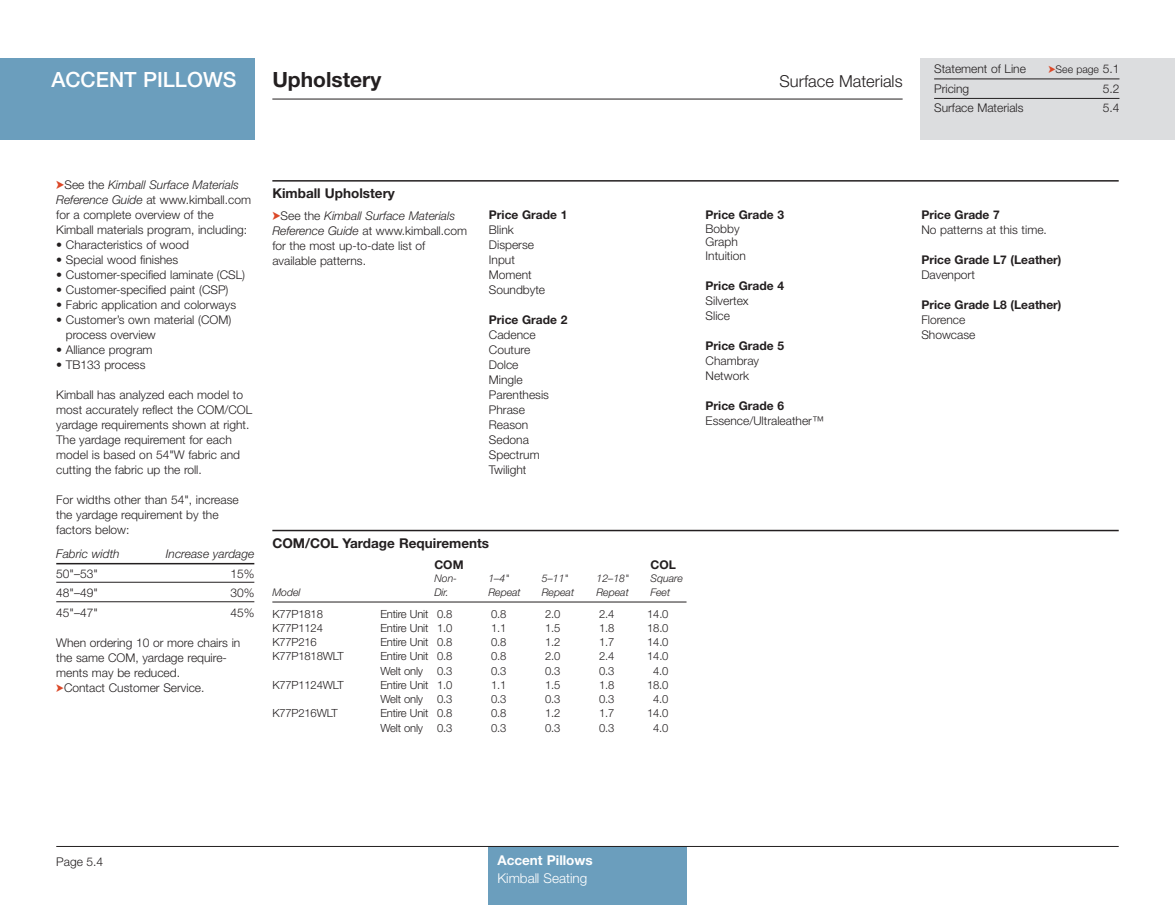
<style>
.page{position:relative;width:1175px;height:905px;background:#fff}
.page>*{position:absolute;margin:0;border:0;box-sizing:border-box;transform-origin:0 0}
.t1{font:500 21px "Helvetica Neue";color:#fff}
.t2{font:700 21px "Helvetica Neue";color:#231f20}
.t3{font:300 16.5px "Helvetica Neue";color:#231f20}
.t4{font:700 13.5px "Helvetica Neue";color:#231f20}
.t5{font:300 13.5px "Helvetica Neue";color:#fff}
.t6{font:700 13.5px "Helvetica Neue";color:#fff}
.t7{font:300 12px/15px "Helvetica Neue";color:#231f20}
.t8{font:700 12px "Helvetica Neue";color:#231f20}
.t9{font:italic 300 12px "Helvetica Neue";color:#231f20}
.t10{font:300 11.25px "Helvetica Neue";letter-spacing:-.015em;color:#231f20}
.t11{font:italic 300 10.5px "Helvetica Neue";color:#231f20}
.t12{font:300 10.5px "Helvetica Neue";color:#231f20}
.s1{color:#db4828}
.s2{font-size:12px}
.s3{font-style:italic}
</style>
<div class="page">
<div style="left:488px;top:846px;width:198px;height:58px;background:#6b9ebd"></div>
<hr style="left:272px;top:99px;width:630px;height:1px;background:#231f20">
<hr style="left:56px;top:846px;width:1062px;height:1px;background:#231f20">
<div style="left:0;top:58px;width:254px;height:82px;background:#6b9ebd"></div>
<div style="left:920px;top:58px;width:254px;height:82px;background:#dcdddf"></div>
<hr style="left:934px;top:79px;width:185px;height:1px;background:#231f20">
<hr style="left:934px;top:98px;width:185px;height:1px;background:#231f20">
<hr style="left:272px;top:180px;width:846px;height:2px;background:#231f20">
<hr style="left:272px;top:530px;width:846px;height:1px;background:#231f20">
<hr style="left:272px;top:601px;width:414px;height:1px;background:#231f20">
<hr style="left:56px;top:563px;width:198px;height:1px;background:#231f20">
<hr style="left:56px;top:582px;width:198px;height:1px;background:#231f20">
<hr style="left:56px;top:601px;width:198px;height:1px;background:#231f20">
<h1 class="t1" style="left:51px;top:72px;width:197px">ACCENT PILLOWS<sup>™</sup></h1>
<h1 class="t2" style="left:272px;top:72px;width:110px">Upholstery</h1>
<h2 class="t3" style="left:779px;top:75px;width:125px">Surface Materials</h2>
<p class="t7" style="left:934px;top:62px;width:93px">Statement of Line</p>
<p class="t12" style="left:1048px;top:66px;width:73px"><span class="s1">➤</span>See page <span class="s2">5.1</span></p>
<p class="t7" style="left:934px;top:80px;width:91px;line-height:19.5px">Pricing<br>Surface Materials</p>
<p class="t7" style="left:56px;top:178px;width:196px"><span class="s1">➤</span>See the <span class="s3">Kimball Surface Materials Reference Guide</span> at www.kimball.com for a complete overview of the Kimball materials program, including:</p>
<p class="t7" style="left:56px;top:238px;width:134px">• Characteristics of wood</p>
<p class="t7" style="left:56px;top:253px;width:123px">• Special wood finishes</p>
<p class="t7" style="left:56px;top:268px;width:190px">• Customer-specified laminate (CSL)</p>
<p class="t7" style="left:56px;top:283px;width:174px">• Customer-specified paint (CSP)</p>
<p class="t7" style="left:56px;top:298px;width:181px">• Fabric application and colorways</p>
<p class="t7" style="left:66px;top:313px;width:167px;text-indent:-10px">• Customer’s own material (COM) process overview</p>
<p class="t7" style="left:56px;top:343px;width:98px">• Alliance program</p>
<p class="t7" style="left:56px;top:358px;width:91px">• TB133 process</p>
<p class="t7" style="left:56px;top:388px;width:197px">Kimball has analyzed each model to most accurately reflect the COM/COL yardage requirements shown at right.<br>The yardage requirement for each model is based on 54"W fabric and cutting the fabric up the roll.</p>
<p class="t7" style="left:56px;top:493px;width:184px">For widths other than 54", increase the yardage requirement by the factors below:</p>
<p class="t9" style="left:56px;top:550px;width:65px">Fabric width</p>
<p class="t9" style="left:166px;top:550px;width:90px">Increase yardage</p>
<p class="t7" style="left:56px;top:567px;width:43px">50"–53"</p>
<p class="t7" style="left:230px;top:567px;width:26px">15%</p>
<p class="t7" style="left:56px;top:586px;width:43px">48"–49"</p>
<p class="t7" style="left:230px;top:586px;width:26px">30%</p>
<p class="t7" style="left:56px;top:606px;width:43px">45"–47"</p>
<p class="t7" style="left:230px;top:606px;width:26px">45%</p>
<p class="t7" style="left:56px;top:636px;width:186px">When ordering 10 or more chairs in the same COM, yardage require&shy;ments may be reduced.<br><span class="s1">➤</span>Contact Customer Service.</p>
<p class="t4" style="left:272px;top:188px;width:124px">Kimball Upholstery</p>
<p class="t7" style="left:272px;top:209px;width:196px"><span class="s1">➤</span>See the <span class="s3">Kimball Surface Materials<br>Reference Guide</span> at www.kimball.com for the most up-to-date list of available patterns.</p>
<p class="t8" style="left:489px;top:210px;width:80px">Price Grade 1</p>
<p class="t7" style="left:489px;top:223px;width:58px">Blink<br>Disperse<br>Input<br>Moment<br>Soundbyte</p>
<p class="t8" style="left:489px;top:315px;width:80px">Price Grade 2</p>
<p class="t7" style="left:489px;top:328px;width:62px">Cadence<br>Couture<br>Dolce<br>Mingle<br>Parenthesis<br>Phrase<br>Reason<br>Sedona<br>Spectrum<br>Twilight</p>
<p class="t4" style="left:272px;top:538px;width:218px">COM/COL Yardage Requirements</p>
<p class="t8" style="left:434px;top:560px;width:31px">COM</p>
<p class="t8" style="left:650px;top:560px;width:27px">COL</p>
<p class="t11" style="left:434px;top:575px;width:24px">Non-</p>
<p class="t11" style="left:488px;top:575px;width:22px">1–4"</p>
<p class="t11" style="left:542px;top:575px;width:28px">5–11"</p>
<p class="t11" style="left:596px;top:575px;width:34px">12–18"</p>
<p class="t11" style="left:650px;top:575px;width:34px">Square</p>
<p class="t11" style="left:272px;top:588px;width:30px">Model</p>
<p class="t11" style="left:434px;top:588px;width:16px">Dir.</p>
<p class="t11" style="left:488px;top:588px;width:34px">Repeat</p>
<p class="t11" style="left:542px;top:588px;width:34px">Repeat</p>
<p class="t11" style="left:596px;top:588px;width:34px">Repeat</p>
<p class="t11" style="left:650px;top:588px;width:21px">Feet</p>
<p class="t10" style="left:272px;top:609px;width:52px">K77P1818</p>
<p class="t10" style="left:380px;top:609px;width:74px">Entire Unit 0.8</p>
<p class="t10" style="left:491px;top:609px;width:17px">0.8</p>
<p class="t10" style="left:545px;top:609px;width:17px">2.0</p>
<p class="t10" style="left:599px;top:609px;width:17px">2.4</p>
<p class="t10" style="left:647px;top:609px;width:23px">14.0</p>
<p class="t10" style="left:272px;top:623px;width:52px">K77P1124</p>
<p class="t10" style="left:380px;top:623px;width:74px">Entire Unit 1.0</p>
<p class="t10" style="left:491px;top:623px;width:17px">1.1</p>
<p class="t10" style="left:545px;top:623px;width:17px">1.5</p>
<p class="t10" style="left:599px;top:623px;width:17px">1.8</p>
<p class="t10" style="left:647px;top:623px;width:23px">18.0</p>
<p class="t10" style="left:272px;top:638px;width:46px">K77P216</p>
<p class="t10" style="left:380px;top:638px;width:74px">Entire Unit 0.8</p>
<p class="t10" style="left:491px;top:638px;width:17px">0.8</p>
<p class="t10" style="left:545px;top:638px;width:17px">1.2</p>
<p class="t10" style="left:599px;top:638px;width:17px">1.7</p>
<p class="t10" style="left:647px;top:638px;width:23px">14.0</p>
<p class="t10" style="left:272px;top:652px;width:73px">K77P1818WLT</p>
<p class="t10" style="left:380px;top:652px;width:74px">Entire Unit 0.8</p>
<p class="t10" style="left:491px;top:652px;width:17px">0.8</p>
<p class="t10" style="left:545px;top:652px;width:17px">2.0</p>
<p class="t10" style="left:599px;top:652px;width:17px">2.4</p>
<p class="t10" style="left:647px;top:652px;width:23px">14.0</p>
<p class="t10" style="left:380px;top:666px;width:74px">Welt only 0.3</p>
<p class="t10" style="left:491px;top:666px;width:17px">0.3</p>
<p class="t10" style="left:545px;top:666px;width:17px">0.3</p>
<p class="t10" style="left:599px;top:666px;width:17px">0.3</p>
<p class="t10" style="left:653px;top:666px;width:17px">4.0</p>
<p class="t10" style="left:272px;top:680px;width:73px">K77P1124WLT</p>
<p class="t10" style="left:380px;top:680px;width:74px">Entire Unit 1.0</p>
<p class="t10" style="left:491px;top:680px;width:17px">1.1</p>
<p class="t10" style="left:545px;top:680px;width:17px">1.5</p>
<p class="t10" style="left:599px;top:680px;width:17px">1.8</p>
<p class="t10" style="left:647px;top:680px;width:23px">18.0</p>
<p class="t10" style="left:380px;top:695px;width:74px">Welt only 0.3</p>
<p class="t10" style="left:491px;top:695px;width:17px">0.3</p>
<p class="t10" style="left:545px;top:695px;width:17px">0.3</p>
<p class="t10" style="left:599px;top:695px;width:17px">0.3</p>
<p class="t10" style="left:653px;top:695px;width:17px">4.0</p>
<p class="t10" style="left:272px;top:709px;width:67px">K77P216WLT</p>
<p class="t10" style="left:380px;top:709px;width:74px">Entire Unit 0.8</p>
<p class="t10" style="left:491px;top:709px;width:17px">0.8</p>
<p class="t10" style="left:545px;top:709px;width:17px">1.2</p>
<p class="t10" style="left:599px;top:709px;width:17px">1.7</p>
<p class="t10" style="left:647px;top:709px;width:23px">14.0</p>
<p class="t10" style="left:380px;top:723px;width:74px">Welt only 0.3</p>
<p class="t10" style="left:491px;top:723px;width:17px">0.3</p>
<p class="t10" style="left:545px;top:723px;width:17px">0.3</p>
<p class="t10" style="left:599px;top:723px;width:17px">0.3</p>
<p class="t10" style="left:653px;top:723px;width:17px">4.0</p>
<p class="t8" style="left:705px;top:210px;width:80px">Price Grade 3</p>
<p class="t7" style="left:705px;top:223px;width:42px;line-height:13.5px">Bobby<br>Graph<br>Intuition</p>
<p class="t8" style="left:705px;top:281px;width:80px">Price Grade 4</p>
<p class="t7" style="left:705px;top:294px;width:45px">Silvertex<br>Slice</p>
<p class="t8" style="left:705px;top:341px;width:80px">Price Grade 5</p>
<p class="t7" style="left:705px;top:354px;width:55px">Chambray<br>Network</p>
<p class="t8" style="left:705px;top:401px;width:80px">Price Grade 6</p>
<p class="t7" style="left:705px;top:414px;width:120px">Essence/Ultraleather™</p>
<p class="t8" style="left:921px;top:210px;width:80px">Price Grade 7</p>
<p class="t7" style="left:921px;top:223px;width:127px">No patterns at this time.</p>
<p class="t8" style="left:921px;top:255px;width:142px">Price Grade L7 (Leather)</p>
<p class="t7" style="left:921px;top:268px;width:55px">Davenport</p>
<p class="t8" style="left:921px;top:300px;width:142px">Price Grade L8 (Leather)</p>
<p class="t7" style="left:921px;top:313px;width:56px">Florence<br>Showcase</p>
<p class="t7" style="left:56px;top:855px;width:49px">Page 5.4</p>
<p class="t6" style="left:497px;top:855px;width:97px">Accent Pillows</p>
<p class="t5" style="left:497px;top:873px;width:91px">Kimball Seating</p>
</div>
